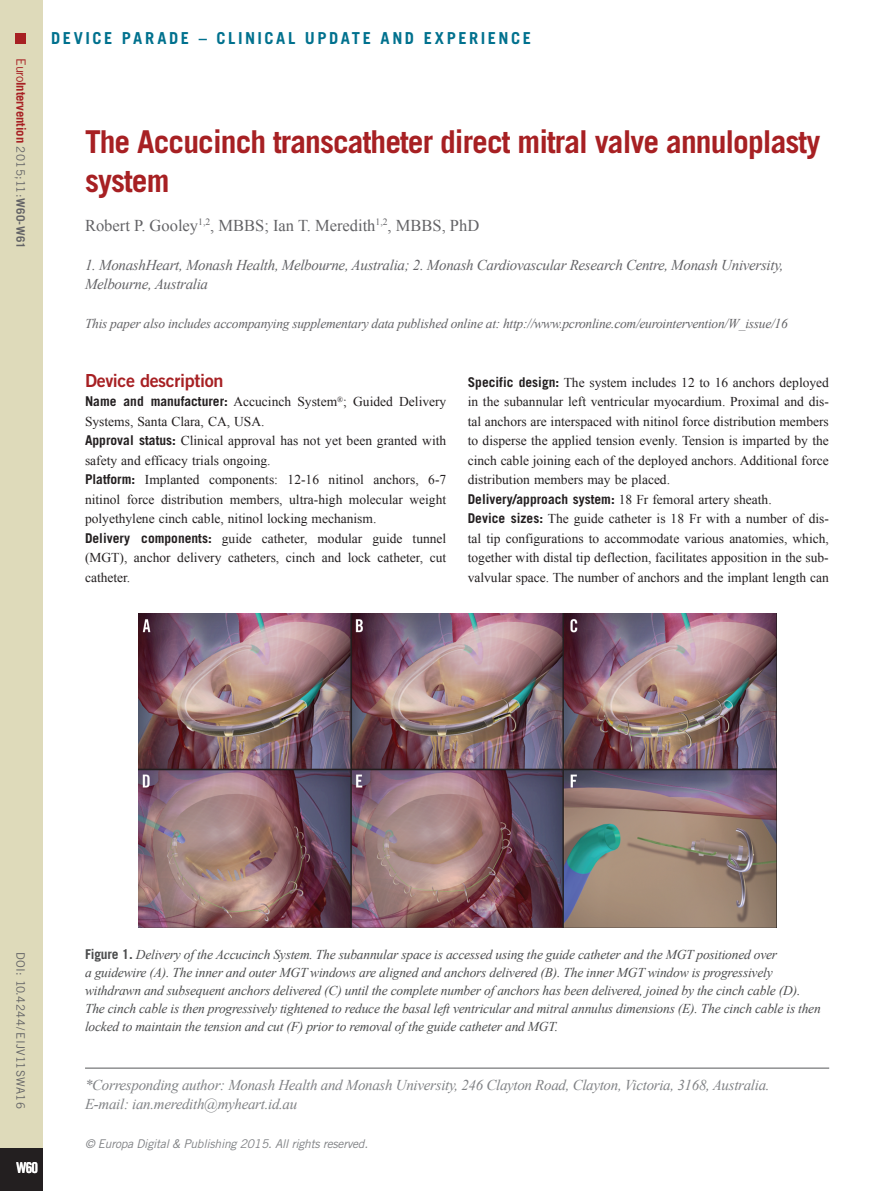
<style>
.page{position:relative;width:893px;height:1191px;background:#fff}
.page>*{position:absolute;margin:0;border:0;box-sizing:border-box;transform-origin:0 0}
.t1{font:700 31.5px/39px "+FTECHD Trade Gothic LT Std";letter-spacing:-.03em;color:#a72023}
.t2{font:18px "+ESVQIM Trade Gothic LT Std Bd 2";letter-spacing:-.02em;color:#a72023}
.t3{font:16.5px "+AQRRJM Times New Roman";color:#636366}
.t4{font:700 16.5px "+FTECHD Trade Gothic LT Std";letter-spacing:.15em;color:#00718e}
.t5{font:italic 15px/19.5px "+YKJQKF Times New Roman";letter-spacing:-.02em;color:#808285}
.t6{font:italic 15px/19.5px "+YKJQKF Times New Roman";letter-spacing:-.02em;color:#636366}
.t7{font:15px "+MPERDZ Trade Gothic LT Std Bd Cn 20";color:#fff}
.t8{font:13.5px/19.5px "+AQRRJM Times New Roman";color:#231f20;text-align:justify}
.t9{font:italic 13.5px/18px "+YKJQKF Times New Roman";letter-spacing:-.015em;color:#4b4c4d}
.t10{font:italic 13.5px "+YKJQKF Times New Roman";letter-spacing:-.02em;color:#636366}
.t11{font:700 13.5px "+FTECHD Trade Gothic LT Std";color:#231f20}
.t12{font:700 12.75px "+FTECHD Trade Gothic LT Std";letter-spacing:-.01em;color:#a72023}
.t13{font:italic 12px "+ACVKCV Trade Gothic LT Std";letter-spacing:-.02em;color:#808285}
.t14{font:11.7px "+NJGPZJ Trade Gothic LT Std";letter-spacing:.03em;color:#636366}
.s1{font-family:"+NJGPZJ Trade Gothic LT Std";font-weight:400}
.s2{font-family:"+NJGPZJ Trade Gothic LT Std";font-weight:400;font-size:11.7px;color:#636366}
.s3{font-size:11.7px;color:#636366}
.s4{font-family:"+FTECHD Trade Gothic LT Std";font-weight:700}
.s5{font-family:"+AQRRJM Times New Roman";font-weight:400}
.s6{font-family:"+FTECHD Trade Gothic LT Std";font-weight:700;font-style:normal}
</style>
<div class="page">
<div style="left:0;top:0;width:43px;height:1191px;background:#dedaba"></div>
<div style="left:0;top:1148px;width:43px;height:43px;background:#231f20"></div>
<div style="left:16px;top:34px;width:10px;height:10px;background:#a72023"></div>
<hr style="left:85px;top:1067px;width:744px;height:1px;background:#57585a">
<img style="left:138px;top:613px;width:638px;height:315px">
<p class="t12" style="left:26px;top:58px;width:192px;rotate:90deg"><span class="s1">Euro</span>Intervention <span class="s2">2015;11:</span><span class="s3">W60-W61</span></p>
<p class="t4" style="left:51px;top:32px;width:481px">DEVICE PARADE – CLINICAL UPDATE AND EXPERIENCE</p>
<h1 class="t1" style="left:85px;top:124px;width:737px">The Accucinch transcatheter direct mitral valve annuloplasty system</h1>
<p class="t3" style="left:85px;top:219px;width:396px">Robert P. Gooley<sup>1,2</sup>, MBBS; Ian T. Meredith<sup>1,2</sup>, MBBS, PhD</p>
<p class="t6" style="left:85px;top:256px;width:700px">1. MonashHeart, Monash Health, Melbourne, Australia; 2. Monash Cardiovascular Research Centre, Monash University,<br>Melbourne, Australia</p>
<p class="t10" style="left:85px;top:319px;width:704px">This paper also includes accompanying supplementary data published online at: http://www.pcronline.com/eurointervention/W_issue/16</p>
<h2 class="t2" style="left:85px;top:374px;width:140px">Device description</h2>
<p class="t8" style="left:85px;top:393px;width:363px;text-align:left"><span class="s4">Name and manufacturer:</span> Accucinch System<sup>®</sup>; Guided Delivery Systems, Santa Clara, CA, USA.<br><span class="s4">Approval status:</span> Clinical approval has not yet been granted with safety and efficacy trials ongoing.<br><span class="s4">Platform:</span> Implanted components: 12-16 nitinol anchors, 6-7 nitinol force distribution members, ultra-high molecular weight polyethylene cinch cable, nitinol locking mechanism.<br><span class="s4">Delivery components:</span> guide catheter, modular guide tunnel (MGT), anchor delivery catheters, cinch and lock catheter, cut catheter.</p>
<p class="t8" style="left:468px;top:374px;width:363px"><span class="s4">Specific design:</span> The system includes 12 to 16 anchors deployed in the subannular left ventricular myocardium. Proximal and dis&shy;tal anchors are interspaced with nitinol force distribution members to disperse the applied tension evenly. Tension is imparted by the cinch cable joining each of the deployed anchors. Additional force distribution members may be placed.</p>
<p class="t11" style="left:468px;top:494px;width:305px">Delivery/approach system: <span class="s5">18 Fr femoral artery sheath.</span></p>
<p class="t8" style="left:468px;top:510px;width:363px"><span class="s4">Device sizes:</span> The guide catheter is 18 Fr with a number of dis&shy;tal tip configurations to accommodate various anatomies, which, together with distal tip deflection, facilitates apposition in the sub&shy;valvular space. The number of anchors and the implant length can</p>
<p class="t14" style="left:25px;top:951px;width:159px;rotate:90deg">DOI: 10.4244/EIJV11SWA16</p>
<p class="t7" style="left:16px;top:1159px;width:23px">W60</p>
<p class="t9" style="left:85px;top:946px;width:737px"><span class="s6">Figure 1.</span> Delivery of the Accucinch System. The subannular space is accessed using the guide catheter and the MGT positioned over<br>a guidewire (A). The inner and outer MGT windows are aligned and anchors delivered (B). The inner MGT window is progressively withdrawn and subsequent anchors delivered (C) until the complete number of anchors has been delivered, joined by the cinch cable (D).<br>The cinch cable is then progressively tightened to reduce the basal left ventricular and mitral annulus dimensions (E). The cinch cable is then locked to maintain the tension and cut (F) prior to removal of the guide catheter and MGT.</p>
<p class="t5" style="left:85px;top:1076px;width:686px">*Corresponding author: Monash Health and Monash University, 246 Clayton Road, Clayton, Victoria, 3168, Australia.<br>E-mail: ian.meredith@myheart.id.au</p>
<p class="t13" style="left:85px;top:1139px;width:285px">© Europa Digital &amp; Publishing 2015. All rights reserved.</p>
</div>
